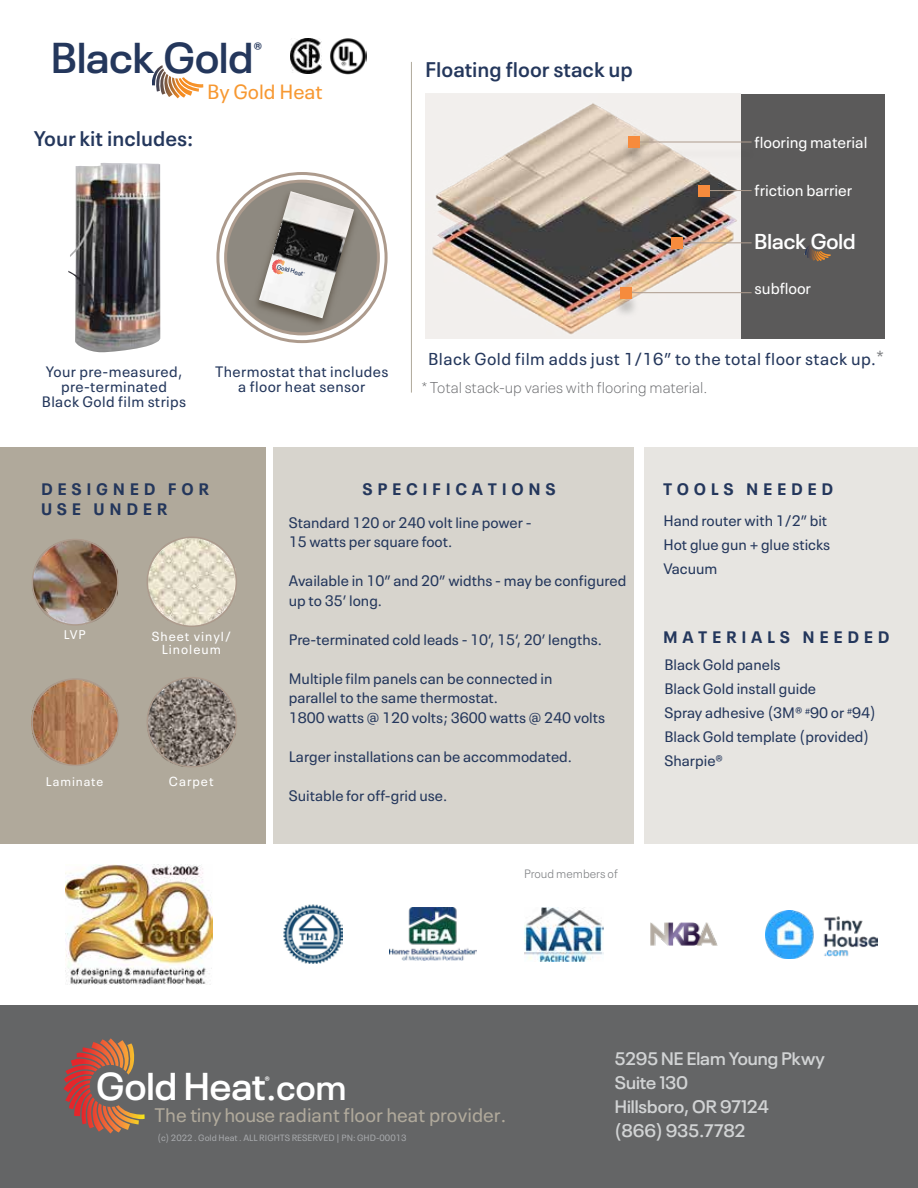
<style>
.page{position:relative;width:918px;height:1188px;background:#fff}
.page>*{position:absolute;margin:0;border:0;box-sizing:border-box;transform-origin:0 0}
.t1{font:600 42.75px "Neue Plak";color:#24375c}
.t2{font:600 38.55px "Neue Plak";color:#fff}
.t3{font:600 21.3px "Neue Plak";color:#fff}
.t4{font:600 21px "Neue Plak Text";color:#24375c}
.t5{font:20.4px "Neue Plak Text";color:#f79831}
.t6{font:19.5px "Neue Plak Text";color:#b0a99b}
.t7{font:600 18px/24px "Neue Plak";color:#d1d3d4}
.t8{font:600 17.55px "Neue Plak";color:#24375c}
.t9{font:17.1px "Neue Plak Text";letter-spacing:.025em;color:#24375c}
.t10{font:700 16.5px "Neue Plak Text";color:#24375c}
.t11{font:15.75px "Neue Plak Text";letter-spacing:-.005em;color:#fff}
.t12{font:100 15.6px "Neue Plak Text";color:#6d6e71}
.t13{font:15px/24px "Neue Plak Text";color:#24375c}
.t14{font:15px/15px "Neue Plak Text";letter-spacing:.025em;color:#24375c;text-align:center}
.t15{font:13.05px/13px "Neue Plak Text";letter-spacing:.075em;color:#fff;text-align:center}
.t16{font:12.45px "Neue Plak Text";letter-spacing:.075em;color:#fff}
.t17{font:300 12px "Neue Plak Text";color:#808285}
.t18{font:600 10.5px "Neue Plak";color:#fff}
.t19{font:9px "Neue Plak Text";color:#a7a9ac}
.t20{font:600 6.15px "Neue Plak";color:#24375c}
.s1{font-size:20.25px;color:#808285}
.s2{font-size:35.25px}
</style>
<div class="page">
<div style="left:0;top:1006px;width:918px;height:182px;background:#646566"></div>
<svg style="left:64px;top:1038px;width:72px;height:94px"></svg>
<svg style="left:152px;top:65px;width:51px;height:33px"></svg>
<div style="left:226px;top:181px;width:152px;height:153px;background:#8e8980;border-radius:50%"></div>
<img style="left:249px;top:185px;width:115px;height:148px">
<img style="left:259px;top:191px;width:95px;height:127px">
<svg style="left:272px;top:259px;width:13px;height:14px"></svg>
<img style="left:389px;top:908px;width:88px;height:53px">
<img style="left:283px;top:905px;width:59px;height:58px">
<img style="left:651px;top:922px;width:67px;height:24px">
<div style="left:741px;top:94px;width:143px;height:245px;background:#5b5a5a"></div>
<img style="left:425px;top:94px;width:316px;height:245px">
<svg style="left:805px;top:245px;width:26px;height:16px"></svg>
<hr style="left:675px;top:242px;width:77px;height:1px;background:#ad9b8d">
<hr style="left:704px;top:190px;width:48px;height:1px;background:#ad9b8d">
<img style="left:649px;top:144px;width:92px;height:21px">
<hr style="left:634px;top:142px;width:118px;height:1px;background:#ad9b8d">
<hr style="left:626px;top:292px;width:126px;height:1px;background:#ad9b8d">
<img style="left:618px;top:139px;width:31px;height:31px">
<div style="left:628px;top:136px;width:11px;height:12px;background:#f68b3d"></div>
<img style="left:689px;top:188px;width:31px;height:31px">
<div style="left:699px;top:185px;width:11px;height:11px;background:#f68b3d"></div>
<img style="left:661px;top:240px;width:32px;height:31px">
<div style="left:672px;top:238px;width:11px;height:11px;background:#f68b3d"></div>
<img style="left:611px;top:290px;width:31px;height:31px">
<div style="left:621px;top:287px;width:11px;height:11px;background:#f68b3d"></div>
<div style="left:273px;top:447px;width:361px;height:397px;background:#d7d4cd"></div>
<div style="left:0;top:447px;width:266px;height:397px;background:#b0a99b"></div>
<img style="left:32px;top:540px;width:86px;height:83px">
<div style="left:32px;top:539px;width:87px;height:87px;border:2px solid #ad9b8d;border-radius:50%"></div>
<img style="left:32px;top:681px;width:84px;height:84px">
<div style="left:31px;top:678px;width:88px;height:88px;border:2px solid #ad9b8d;border-radius:50%"></div>
<img style="left:148px;top:539px;width:88px;height:85px">
<div style="left:147px;top:536px;width:90px;height:91px;border:2px solid #ad9b8d;border-radius:50%"></div>
<img style="left:148px;top:680px;width:88px;height:86px">
<div style="left:147px;top:677px;width:90px;height:90px;border:2px solid #ad9b8d;border-radius:50%"></div>
<div style="left:645px;top:447px;width:273px;height:397px;background:#e7e5e1"></div>
<img style="left:68px;top:163px;width:92px;height:189px">
<hr style="left:411px;top:62px;width:1px;height:331px;background:#b0a99b">
<img style="left:330px;top:38px;width:36px;height:36px">
<img style="left:291px;top:38px;width:31px;height:36px">
<img style="left:524px;top:907px;width:80px;height:54px">
<img style="left:766px;top:910px;width:112px;height:48px">
<img style="left:65px;top:865px;width:147px;height:120px">
<h1 class="t1" style="left:51px;top:24px;width:204px">Black Gold</h1>
<p class="t8" style="left:254px;top:35px;width:10px">®</p>
<h3 class="t5" style="left:207px;top:75px;width:117px">By Gold Heat</h3>
<h3 class="t4" style="left:34px;top:122px;width:161px">Your kit includes:</h3>
<p class="t20" style="left:279px;top:262px;width:29px;rotate:16deg">Gold Heat</p>
<p class="t14" style="left:42px;top:363px;width:146px">Your pre-measured, pre-terminated<br>Black Gold film strips</p>
<p class="t14" style="left:215px;top:363px;width:175px">Thermostat that includes a floor heat sensor</p>
<h3 class="t4" style="left:425px;top:53px;width:209px">Floating floor stack up</h3>
<p class="t11" style="left:755px;top:129px;width:114px">flooring material</p>
<p class="t11" style="left:755px;top:178px;width:99px">friction barrier</p>
<h3 class="t3" style="left:755px;top:225px;width:102px">Black Gold</h3>
<p class="t11" style="left:755px;top:276px;width:58px">subfloor</p>
<p class="t9" style="left:428px;top:345px;width:457px">Black Gold film adds just 1/16” to the total floor stack up.<span class="s1">*</span></p>
<p class="t12" style="left:422px;top:375px;width:287px">* Total stack-up varies with flooring material.</p>
<p class="t10" style="left:41px;top:475px;width:169px">D E S I G N E D F O R</p>
<p class="t10" style="left:363px;top:475px;width:195px">S P E C I F I C A T I O N S</p>
<p class="t10" style="left:41px;top:495px;width:128px">U S E U N D E R</p>
<p class="t16" style="left:64px;top:625px;width:23px">LVP</p>
<p class="t16" style="left:46px;top:772px;width:59px">Laminate</p>
<p class="t15" style="left:152px;top:629px;width:81px">Sheet vinyl/<br>Linoleum</p>
<p class="t15" style="left:169px;top:773px;width:46px">Carpet</p>
<p class="t13" style="left:289px;top:511px;width:244px;line-height:19.5px">Standard 120 or 240 volt line power -<br>15 watts per square foot.</p>
<p class="t13" style="left:289px;top:570px;width:339px;line-height:19.5px">Available in 10” and 20” widths - may be configured up to 35’ long.</p>
<p class="t13" style="left:289px;top:626px;width:315px">Pre-terminated cold leads - 10’, 15‘, 20’ lengths.</p>
<p class="t13" style="left:289px;top:667px;width:318px;line-height:19.5px">Multiple film panels can be connected in<br>parallel to the same thermostat.<br>1800 watts @ 120 volts; 3600 watts @ 240 volts</p>
<p class="t13" style="left:289px;top:743px;width:285px">Larger installations can be accommodated.</p>
<p class="t13" style="left:289px;top:782px;width:160px">Suitable for off-grid use.</p>
<p class="t17" style="left:524px;top:864px;width:95px">Proud members of</p>
<p class="t10" style="left:663px;top:475px;width:172px">T O O L S N E E D E D</p>
<p class="t13" style="left:663px;top:508px;width:168px">Hand router with 1/2” bit<br>Hot glue gun + glue sticks<br>Vacuum</p>
<p class="t10" style="left:663px;top:623px;width:228px">M A T E R I A L S N E E D E D</p>
<p class="t13" style="left:665px;top:652px;width:213px">Black Gold panels<br>Black Gold install guide<br>Spray adhesive (3M® <sup>#</sup>90 or <sup>#</sup>94)<br>Black Gold template (provided)<br>Sharpie®</p>
<h2 class="t2" style="left:96px;top:1056px;width:251px">Gold Heat<span class="s2">.com</span></h2>
<p class="t18" style="left:265px;top:1072px;width:6px">®</p>
<h3 class="t6" style="left:155px;top:1099px;width:353px">The tiny house radiant floor heat provider.</h3>
<p class="t19" style="left:158px;top:1131px;width:251px">(c) 2022 . Gold Heat . ALL RIGHTS RESERVED | PN: GHD-00013</p>
<p class="t7" style="left:615px;top:1045px;width:212px">5295 NE Elam Young Pkwy<br>Suite 130<br>Hillsboro, OR 97124<br>(866) 935.7782</p>
</div>
